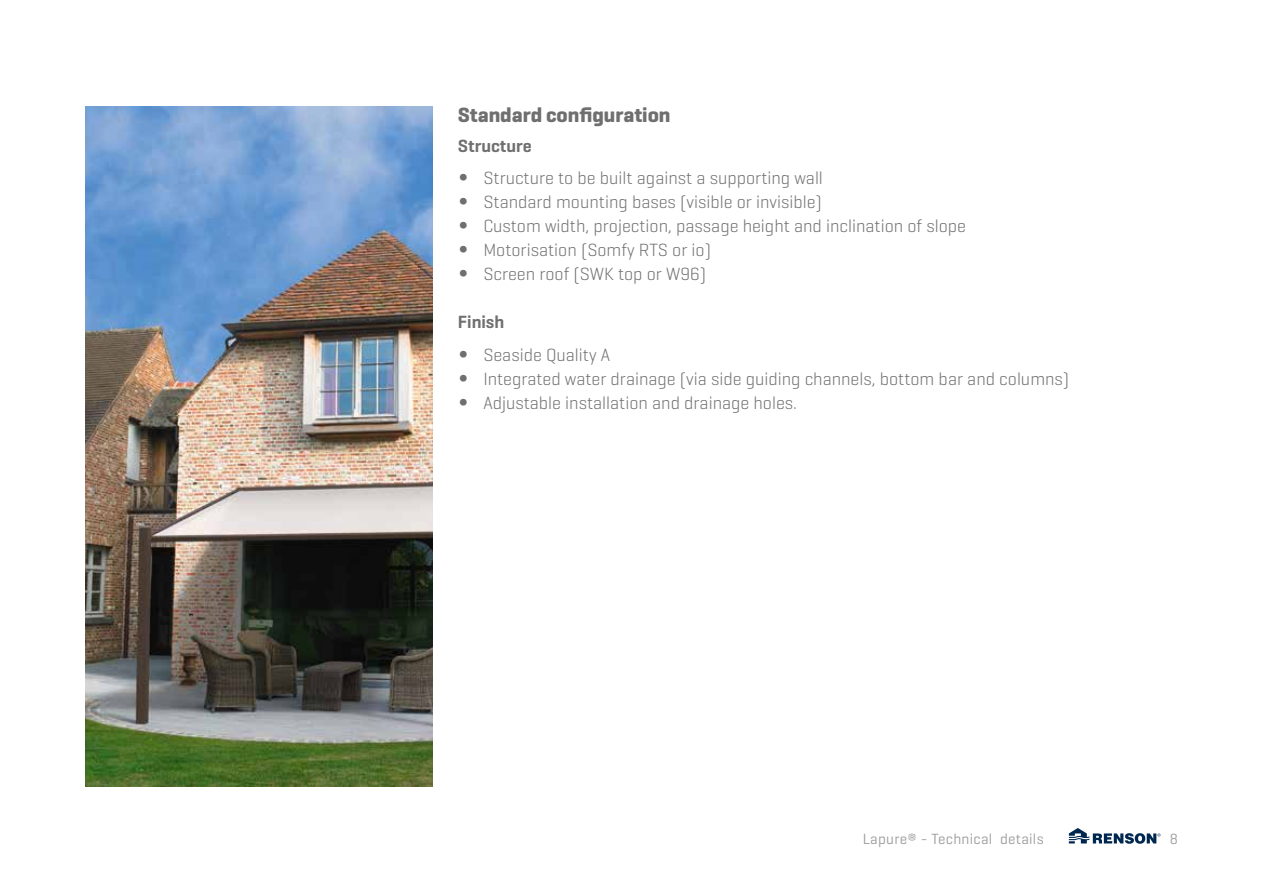
<style>
.page{position:relative;width:1263px;height:893px;background:#fff}
.page>*{position:absolute;margin:0;border:0;box-sizing:border-box;transform-origin:0 0}
.t1{font:700 21px "Geogrotesque";color:#706f6f}
.t2{font:300 18px "Geogrotesque";color:#706f6f}
.t3{font:600 18px "Geogrotesque";color:#706f6f}
.t4{font:15px "Geogrotesque";letter-spacing:.02em;color:#9d9d9c}
.s1{font-family:"Futura Std"}
</style>
<div class="page">
<svg style="left:1069px;top:828px;width:91px;height:16px"></svg>
<img style="left:85px;top:106px;width:347px;height:681px">
<p class="t1" style="left:458px;top:102px;width:214px">Standard configuration</p>
<p class="t3" style="left:458px;top:134px;width:75px">Structure</p>
<p class="t2" style="left:458px;top:167px;width:367px"><span class="s1">•</span> Structure to be built against a supporting wall</p>
<p class="t2" style="left:458px;top:191px;width:366px"><span class="s1">•</span> Standard mounting bases (visible or invisible)</p>
<p class="t2" style="left:458px;top:215px;width:510px"><span class="s1">•</span> Custom width, projection, passage height and inclination of slope</p>
<p class="t2" style="left:458px;top:239px;width:255px"><span class="s1">•</span> Motorisation (Somfy RTS or io)</p>
<p class="t2" style="left:458px;top:263px;width:250px"><span class="s1">•</span> Screen roof (SWK top or W96)</p>
<p class="t3" style="left:458px;top:311px;width:48px">Finish</p>
<p class="t2" style="left:458px;top:343px;width:154px"><span class="s1">•</span> Seaside Quality A</p>
<p class="t2" style="left:458px;top:367px;width:613px"><span class="s1">•</span> Integrated water drainage (via side guiding channels, bottom bar and columns)</p>
<p class="t2" style="left:458px;top:391px;width:341px"><span class="s1">•</span> Adjustable installation and drainage holes.</p>
<p class="t4" style="left:863px;top:829px;width:182px">Lapure® - Technical details</p>
<p class="t4" style="left:1170px;top:829px;width:10px">8</p>
</div>
